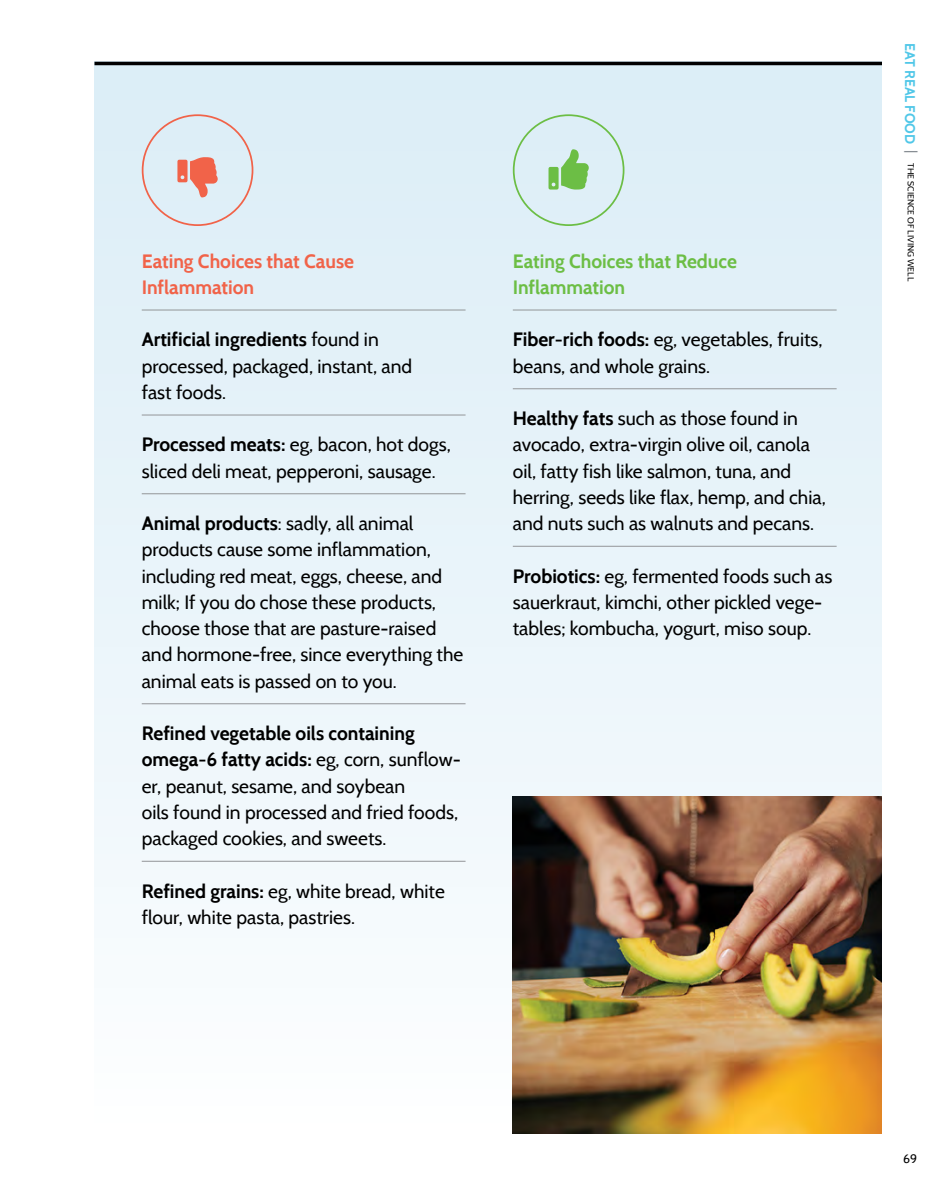
<style>
.page{position:relative;width:945px;height:1197px;background:#fff}
.page>*{position:absolute;margin:0;border:0;box-sizing:border-box;transform-origin:0 0}
.t1{font:19.25px/26.2px "Cabin";color:#000}
.t2{font:700 19.25px/26.2px "Cabin";color:#6cbe45}
.t3{font:700 19.25px/26.2px "Cabin";color:#f16349}
.t4{font:12.25px "Cabin";color:#000}
.t5{font:8.75px "Cabin";color:#000}
.s1{font-weight:700}
.s2{font-weight:700;font-size:14px;color:#50c7e8}
.s3{font-size:14px;color:#888e94}
</style>
<div class="page">
<div style="left:94px;top:62px;width:788px;height:1073px;background:linear-gradient(to bottom,#daecf6,#fbfdfe)"></div>
<hr style="left:94px;top:62px;width:788px;height:3px;background:#000">
<hr style="left:142px;top:310px;width:324px;height:1px;background:#939598">
<hr style="left:142px;top:415px;width:324px;height:1px;background:#939598">
<hr style="left:142px;top:493px;width:324px;height:1px;background:#939598">
<hr style="left:142px;top:703px;width:324px;height:1px;background:#939598">
<hr style="left:142px;top:861px;width:324px;height:1px;background:#939598">
<hr style="left:513px;top:310px;width:324px;height:1px;background:#939598">
<hr style="left:513px;top:388px;width:324px;height:1px;background:#939598">
<hr style="left:513px;top:546px;width:324px;height:1px;background:#939598">
<img style="left:513px;top:796px;width:369px;height:338px">
<div style="left:513px;top:114px;width:111px;height:112px;border:2px solid #6cbe45;border-radius:50%"></div>
<svg style="left:549px;top:149px;width:40px;height:41px;background:#9ad28e"></svg>
<div style="left:142px;top:114px;width:111px;height:112px;border:2px solid #f16349;border-radius:50%"></div>
<svg style="left:177px;top:157px;width:41px;height:40px;background:#e99b8f"></svg>
<p class="t3" style="left:142px;top:248px;width:214px">Eating Choices that Cause<br>Inflammation</p>
<p class="t1" style="left:142px;top:326px;width:272px"><span class="s1">Artificial ingredients</span> found in processed, packaged, instant, and fast foods.</p>
<p class="t1" style="left:142px;top:431px;width:311px"><span class="s1">Processed meats:</span> eg, bacon, hot dogs, sliced deli meat, pepperoni, sausage.</p>
<p class="t1" style="left:142px;top:510px;width:323px"><span class="s1">Animal products</span>: sadly, all animal products cause some inflammation, including red meat, eggs, cheese, and milk; If you do chose these products, choose those that are pasture-raised and hormone-free, since everything the animal eats is passed on to you.</p>
<p class="t1" style="left:142px;top:720px;width:321px"><span class="s1">Refined vegetable oils containing omega-6 fatty acids:</span> eg, corn, sunflow&shy;er, peanut, sesame, and soybean<br>oils found in processed and fried foods, packaged cookies, and sweets.</p>
<p class="t1" style="left:142px;top:878px;width:305px"><span class="s1">Refined grains:</span> eg, white bread, white flour, white pasta, pastries.</p>
<p class="t2" style="left:513px;top:248px;width:226px">Eating Choices that Reduce<br>Inflammation</p>
<p class="t1" style="left:513px;top:326px;width:311px"><span class="s1">Fiber-rich foods:</span> eg, vegetables, fruits, beans, and whole grains.</p>
<p class="t1" style="left:513px;top:405px;width:315px"><span class="s1">Healthy fats</span> such as those found in avocado, extra-virgin olive oil, canola oil, fatty fish like salmon, tuna, and herring, seeds like flax, hemp, and chia, and nuts such as walnuts and pecans.</p>
<p class="t1" style="left:513px;top:563px;width:321px"><span class="s1">Probiotics:</span> eg, fermented foods such as sauerkraut, kimchi, other pickled vege&shy;tables; kombucha, yogurt, miso soup.</p>
<p class="t5" style="left:916px;top:43px;width:239px;rotate:90deg"><span class="s2">EAT REAL FOOD</span> <span class="s3">|</span> THE SCIENCE OF LIVING WELL</p>
<p class="t4" style="left:903px;top:1151px;width:15px">69</p>
</div>
